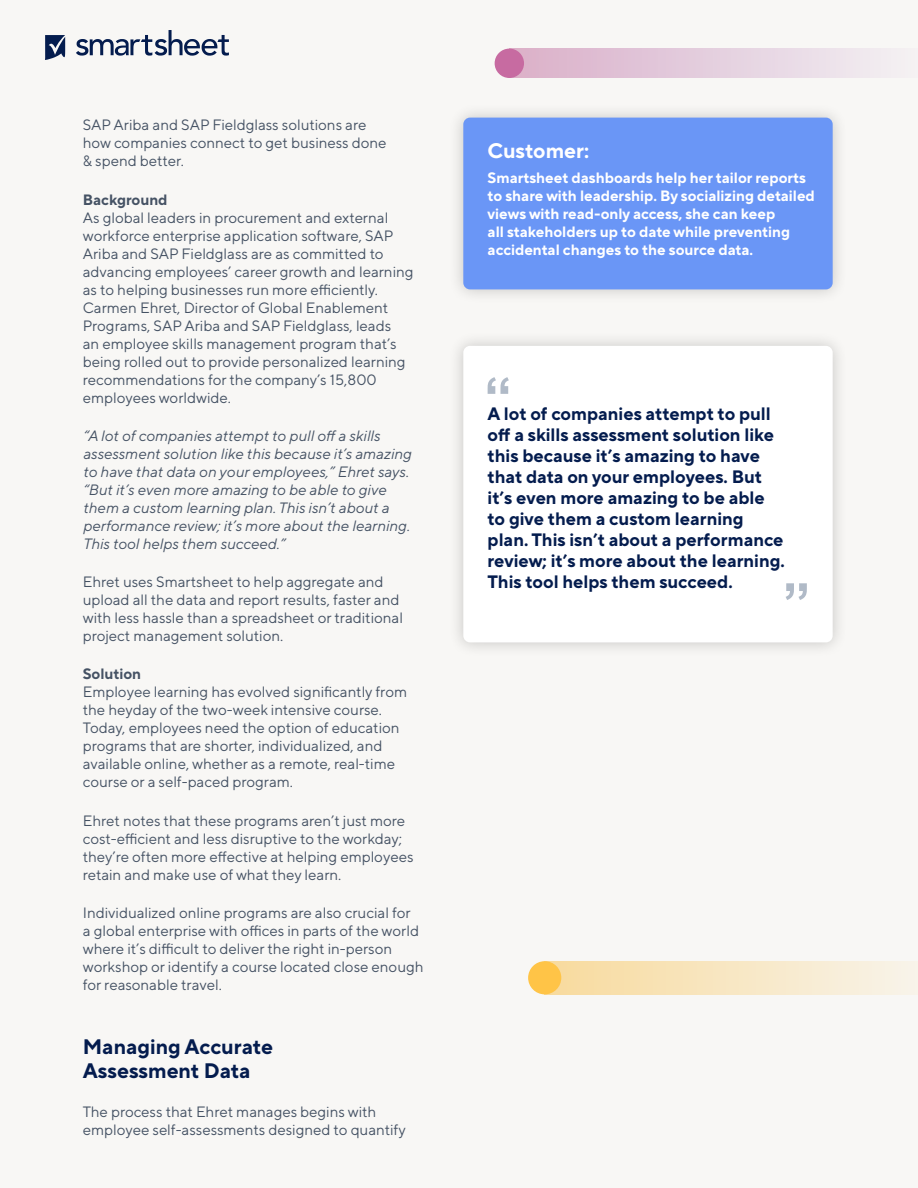
<style>
.page{position:relative;width:918px;height:1188px;background:#f8f7f5}
.page>*{position:absolute;margin:0;border:0;box-sizing:border-box;transform-origin:0 0}
.t1{font:700 21px/24px "TT Norms Pro";color:#041c4e}
.t2{font:700 21px "TT Norms Pro";color:#fff}
.t3{font:700 18px/21px "TT Norms Pro";color:#041c4e}
.t4{font:15px/18px "TT Norms Pro";color:#455264}
.t5{font:italic 15px/18px "TT Norms Pro";color:#455264}
.t6{font:700 15px/18px "TT Norms Pro";color:#fff}
.s1{font-weight:700}
</style>
<div class="page">
<svg style="left:76px;top:30px;width:153px;height:26px"></svg>
<svg style="left:45px;top:35px;width:20px;height:25px"></svg>
<div style="left:448px;top:102px;width:400px;height:203px;background:#000;opacity:.2"></div>
<div style="left:463px;top:118px;width:370px;height:171px;background:#6a96f6;border-radius:7px"></div>
<div style="left:448px;top:331px;width:400px;height:327px;background:#efeeec"></div>
<div style="left:463px;top:346px;width:370px;height:296px;background:#fff;border-radius:7px"></div>
<svg style="left:488px;top:377px;width:21px;height:17px"></svg>
<svg style="left:786px;top:583px;width:21px;height:17px"></svg>
<div style="left:495px;top:49px;width:29px;height:29px;background:#c76ba1;border-radius:50%"></div>
<img style="left:549px;top:961px;width:369px;height:33px">
<div style="left:528px;top:961px;width:33px;height:33px;background:#ffc447;border-radius:50%"></div>
<p class="t4" style="left:83px;top:115px;width:305px">SAP Ariba and SAP Fieldglass solutions are how companies connect to get business done &amp; spend better.</p>
<p class="t4" style="left:83px;top:189px;width:332px"><span class="s1">Background<br></span>As global leaders in procurement and external workforce enterprise application software, SAP Ariba and SAP Fieldglass are as committed to advancing employees’ career growth and learning as to helping businesses run more efficiently.<br>Carmen Ehret, Director of Global Enablement Programs, SAP Ariba and SAP Fieldglass, leads<br>an employee skills management program that’s being rolled out to provide personalized learning recommendations for the company’s 15,800 employees worldwide.</p>
<p class="t5" style="left:83px;top:425px;width:330px">“A lot of companies attempt to pull off a skills assessment solution like this because it’s amazing to have that data on your employees,” Ehret says. “But it’s even more amazing to be able to give them a custom learning plan. This isn’t about a performance review; it’s more about the learning.<br>This tool helps them succeed.”</p>
<p class="t4" style="left:83px;top:572px;width:322px">Ehret uses Smartsheet to help aggregate and upload all the data and report results, faster and with less hassle than a spreadsheet or traditional project management solution.</p>
<p class="t4" style="left:83px;top:664px;width:326px"><span class="s1">Solution<br></span>Employee learning has evolved significantly from the heyday of the two-week intensive course.<br>Today, employees need the option of education programs that are shorter, individualized, and available online, whether as a remote, real-time course or a self-paced program.</p>
<p class="t4" style="left:83px;top:810px;width:332px">Ehret notes that these programs aren’t just more cost-efficient and less disruptive to the workday; they’re often more effective at helping employees retain and make use of what they learn.</p>
<p class="t4" style="left:83px;top:902px;width:342px">Individualized online programs are also crucial for<br>a global enterprise with offices in parts of the world where it’s difficult to deliver the right in-person workshop or identify a course located close enough for reasonable travel.</p>
<p class="t1" style="left:83px;top:1033px;width:192px">Managing Accurate<br>Assessment Data</p>
<p class="t4" style="left:83px;top:1101px;width:324px">The process that Ehret manages begins with employee self-assessments designed to quantify</p>
<p class="t2" style="left:488px;top:135px;width:103px">Customer:</p>
<p class="t6" style="left:488px;top:168px;width:329px">Smartsheet dashboards help her tailor reports to share with leadership. By socializing detailed views with read-only access, she can keep<br>all stakeholders up to date while preventing accidental changes to the source data.</p>
<p class="t3" style="left:488px;top:402px;width:299px">A lot of companies attempt to pull off a skills assessment solution like this because it’s amazing to have that data on your employees. But it’s even more amazing to be able to give them a custom learning plan. This isn’t about a performance review; it’s more about the learning.<br>This tool helps them succeed.</p>
</div>
